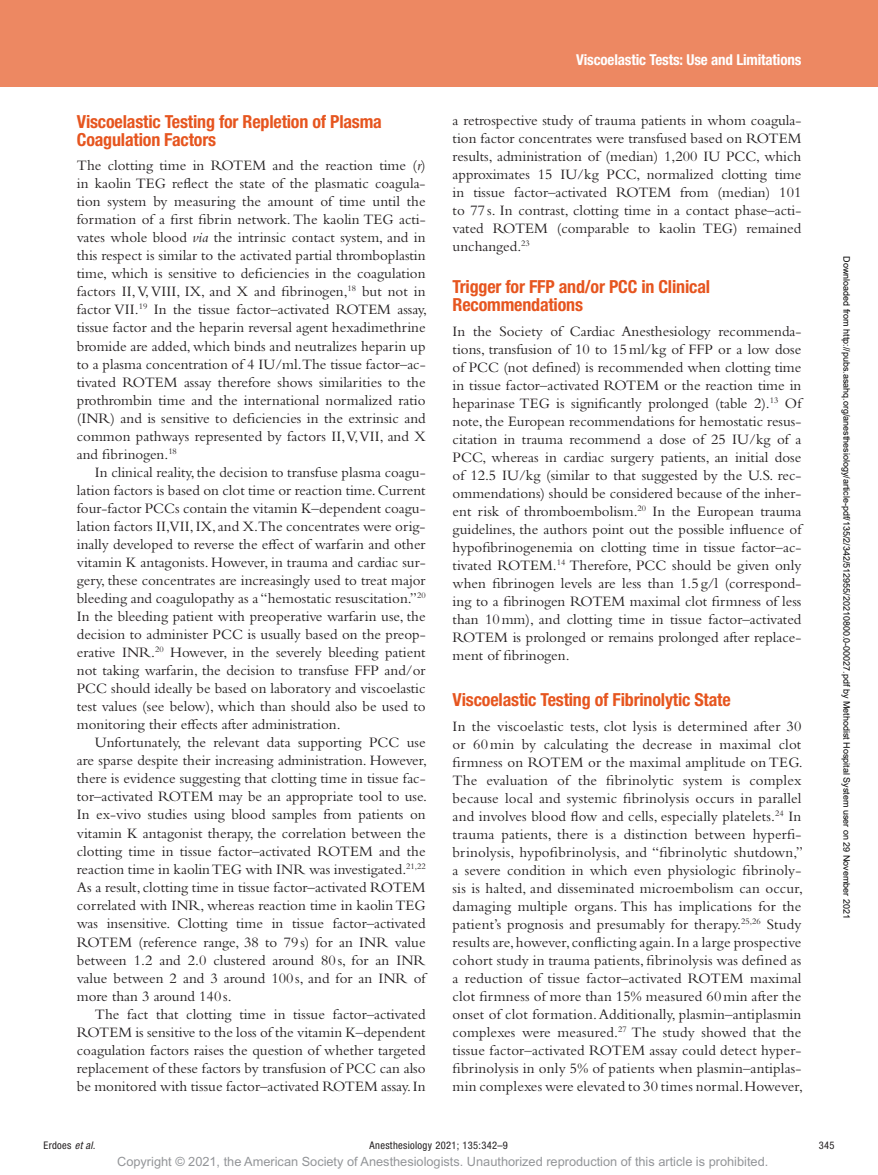
<style>
.page{position:relative;width:878px;height:1175px;background:#fff}
.page>*{position:absolute;margin:0;border:0;box-sizing:border-box;transform-origin:0 0}
.t1{font:700 condensed 18px/18px "Helvetica Neue LT Std";letter-spacing:-.01em;color:#e6551f}
.t2{font:15px/18px "Bembo Std";color:#231f20;text-align:justify}
.t3{font:700 condensed 15px "Helvetica Neue LT Std";letter-spacing:-.01em;color:#fff}
.t4{font:12.75px "Arial MT Std";color:#939598}
.t5{font:condensed 10.5px "Helvetica Neue LT Std";letter-spacing:.03em;color:#231f20}
.t6{font:9px "Arial";color:#000}
.s1{font-style:italic}
</style>
<div class="page">
<div style="left:0;top:0;width:878px;height:86px;background:#ed8862"></div>
<p class="t1" style="left:77px;top:112px;width:306px">Viscoelastic Testing for Repletion of Plasma<br>Coagulation Factors</p>
<p class="t2" style="left:77px;top:156px;width:352px">The clotting time in ROTEM and the reaction time (<span class="s1">r</span>) in kaolin TEG reflect the state of the plasmatic coagula&shy;tion system by measuring the amount of time until the formation of a first fibrin network. The kaolin TEG acti&shy;vates whole blood <span class="s1">via</span> the intrinsic contact system, and in this respect is similar to the activated partial thromboplastin time, which is sensitive to deficiencies in the coagulation factors II, V, VIII, IX, and X and fibrinogen,<sup>18</sup> but not in factor VII.<sup>19</sup> In the tissue factor–activated ROTEM assay, tissue factor and the heparin reversal agent hexadimethrine bromide are added, which binds and neutralizes heparin up to a plasma concentration of 4 IU/ml.The tissue factor–ac&shy;tivated ROTEM assay therefore shows similarities to the prothrombin time and the international normalized ratio (INR) and is sensitive to deficiencies in the extrinsic and common pathways represented by factors II, V, VII, and X and fibrinogen.<sup>18</sup></p>
<p class="t2" style="left:77px;top:462px;width:350px;text-indent:18px">In clinical reality, the decision to transfuse plasma coagu&shy;lation factors is based on clot time or reaction time. Current four-factor PCCs contain the vitamin K–dependent coagu&shy;lation factors II,VII, IX, and X.The concentrates were orig&shy;inally developed to reverse the effect of warfarin and other vitamin K antagonists. However, in trauma and cardiac sur&shy;gery, these concentrates are increasingly used to treat major bleeding and coagulopathy as a “hemostatic resuscitation.”<sup>20<br></sup>In the bleeding patient with preoperative warfarin use, the decision to administer PCC is usually based on the preop&shy;erative INR.<sup>20</sup> However, in the severely bleeding patient not taking warfarin, the decision to transfuse FFP and/or PCC should ideally be based on laboratory and viscoelastic test values (see below), which than should also be used to monitoring their effects after administration.</p>
<p class="t2" style="left:77px;top:732px;width:352px;text-indent:18px">Unfortunately, the relevant data supporting PCC use are sparse despite their increasing administration. However, there is evidence suggesting that clotting time in tissue fac&shy;tor–activated ROTEM may be an appropriate tool to use.<br>In ex-vivo studies using blood samples from patients on vitamin K antagonist therapy, the correlation between the clotting time in tissue factor–activated ROTEM and the reaction time in kaolin TEG with INR was investigated.<sup>21,22<br></sup>As a result, clotting time in tissue factor–activated ROTEM correlated with INR, whereas reaction time in kaolin TEG was insensitive. Clotting time in tissue factor–activated ROTEM (reference range, 38 to 79 s) for an INR value between 1.2 and 2.0 clustered around 80 s, for an INR value between 2 and 3 around 100 s, and for an INR of more than 3 around 140 s.</p>
<p class="t2" style="left:77px;top:1005px;width:350px;text-indent:18px">The fact that clotting time in tissue factor–activated ROTEM is sensitive to the loss of the vitamin K–dependent coagulation factors raises the question of whether targeted replacement of these factors by transfusion of PCC can also be monitored with tissue factor–activated ROTEM assay. In</p>
<p class="t3" style="left:576px;top:51px;width:227px">Viscoelastic Tests: Use and Limitations</p>
<p class="t2" style="left:452px;top:111px;width:350px">a retrospective study of trauma patients in whom coagula&shy;tion factor concentrates were transfused based on ROTEM results, administration of (median) 1,200 IU PCC, which approximates 15 IU/kg PCC, normalized clotting time in tissue factor–activated ROTEM from (median) 101 to 77 s. In contrast, clotting time in a contact phase–acti&shy;vated ROTEM (comparable to kaolin TEG) remained unchanged.<sup>23</sup></p>
<p class="t1" style="left:452px;top:277px;width:259px">Trigger for FFP and/or PCC in Clinical<br>Recommendations</p>
<p class="t2" style="left:452px;top:322px;width:350px">In the Society of Cardiac Anesthesiology recommenda&shy;tions, transfusion of 10 to 15ml/kg of FFP or a low dose of PCC (not defined) is recommended when clotting time in tissue factor–activated ROTEM or the reaction time in heparinase TEG is significantly prolonged (table 2).<sup>13</sup> Of note, the European recommendations for hemostatic resus&shy;citation in trauma recommend a dose of 25 IU/kg of a PCC, whereas in cardiac surgery patients, an initial dose of 12.5 IU/kg (similar to that suggested by the U.S. rec&shy;ommendations) should be considered because of the inher&shy;ent risk of thromboembolism.<sup>20</sup> In the European trauma guidelines, the authors point out the possible influence of hypofibrinogenemia on clotting time in tissue factor–ac&shy;tivated ROTEM.<sup>14</sup> Therefore, PCC should be given only when fibrinogen levels are less than 1.5 g/l (correspond&shy;ing to a fibrinogen ROTEM maximal clot firmness of less than 10mm), and clotting time in tissue factor–activated ROTEM is prolonged or remains prolonged after replace&shy;ment of fibrinogen.</p>
<p class="t1" style="left:452px;top:690px;width:279px">Viscoelastic Testing of Fibrinolytic State</p>
<p class="t2" style="left:452px;top:717px;width:352px">In the viscoelastic tests, clot lysis is determined after 30 or 60min by calculating the decrease in maximal clot firmness on ROTEM or the maximal amplitude on TEG.<br>The evaluation of the fibrinolytic system is complex because local and systemic fibrinolysis occurs in parallel and involves blood flow and cells, especially platelets.<sup>24</sup> In trauma patients, there is a distinction between hyperfi&shy;brinolysis, hypofibrinolysis, and “fibrinolytic shutdown,” a severe condition in which even physiologic fibrinoly&shy;sis is halted, and disseminated microembolism can occur, damaging multiple organs. This has implications for the patient’s prognosis and presumably for therapy.<sup>25,26</sup> Study results are, however, conflicting again. In a large prospective cohort study in trauma patients, fibrinolysis was defined as a reduction of tissue factor–activated ROTEM maximal clot firmness of more than 15% measured 60min after the onset of clot formation. Additionally, plasmin–antiplasmin complexes were measured.<sup>27</sup> The study showed that the tissue factor–activated ROTEM assay could detect hyper&shy;fibrinolysis in only 5% of patients when plasmin–antiplas&shy;min complexes were elevated to 30 times normal. However,</p>
<p class="t6" style="left:850px;top:256px;width:664px;rotate:90deg">Downloaded from http://pubs.asahq.org/anesthesiology/article-pdf/135/2/342/512955/20210800.0-00027.pdf by Methodist Hospital System user on 29 November 2021</p>
<p class="t5" style="left:44px;top:1139px;width:53px">Erdoes <span class="s1">et al.</span></p>
<p class="t5" style="left:369px;top:1139px;width:140px">Anesthesiology 2021; 135:342–9</p>
<p class="t5" style="left:818px;top:1139px;width:17px">345</p>
<p class="t4" style="left:117px;top:1154px;width:652px">Copyright © 2021, the American Society of Anesthesiologists. Unauthorized reproduction of this article is prohibited.</p>
</div>
